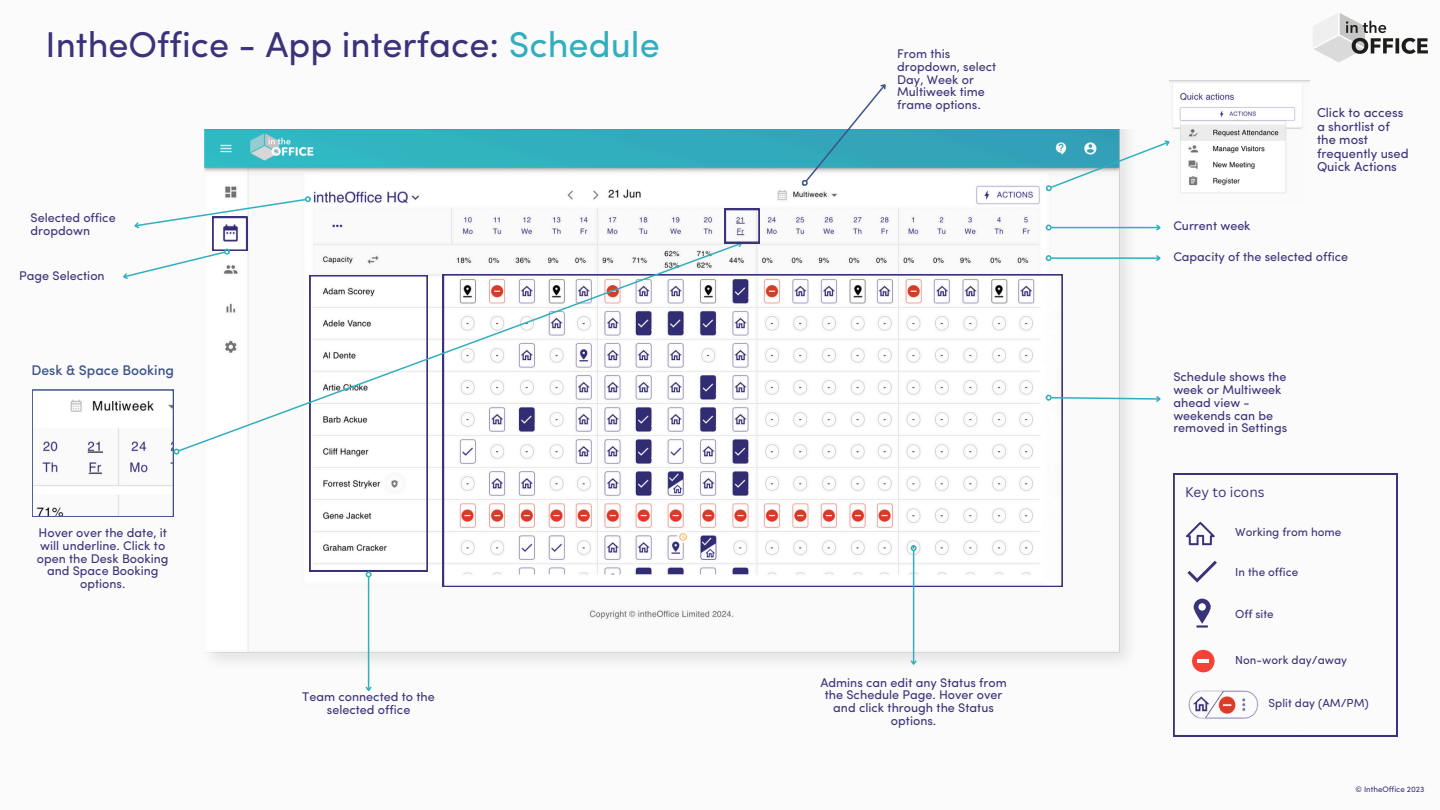
<style>
.page{position:relative;width:1440px;height:810px;background:#fbfbfb}
.page>*{position:absolute;margin:0;border:0;box-sizing:border-box;transform-origin:0 0}
.t1{font:36px "Sofia Pro";color:#3a3379}
.t2{font:500 14px "Sofia Pro";color:#3d538a}
.t3{font:13.6px "Canva Sans";color:#3a3379}
.t4{font:12.9px/13.5px "Sofia Pro";color:#3a3379}
.t5{font:12.6px/12.8px "Sofia Pro";color:#3a3379}
.t6{font:11.7px "Sofia Pro";color:#3a3379}
.t7{font:8px "Sofia Pro";color:#3a3379}
.s1{color:#32afbf}
</style>
<div class="page">
<svg style="left:1313px;top:13px;width:115px;height:49px"></svg>
<img style="left:204px;top:130px;width:935px;height:542px">
<hr style="left:1051px;top:227px;width:109px;height:1px;background:#32afbf">
<svg style="left:1046px;top:225px;width:6px;height:6px"></svg>
<svg style="left:1155px;top:224px;width:6px;height:7px"></svg>
<hr style="left:1051px;top:257px;width:109px;height:2px;background:#32afbf">
<svg style="left:1046px;top:255px;width:6px;height:6px"></svg>
<svg style="left:1155px;top:255px;width:6px;height:6px"></svg>
<hr style="left:368px;top:577px;width:1px;height:113px;background:#32afbf">
<svg style="left:365px;top:685px;width:7px;height:7px"></svg>
<img style="left:1170px;top:81px;width:139px;height:112px">
<svg style="left:1044px;top:137px;width:129px;height:56px"></svg>
<svg style="left:443px;top:274px;width:620px;height:313px"></svg>
<svg style="left:1046px;top:395px;width:115px;height:8px"></svg>
<svg style="left:1173px;top:473px;width:225px;height:263px"></svg>
<svg style="left:1187px;top:561px;width:30px;height:21px"></svg>
<svg style="left:1194px;top:599px;width:17px;height:29px"></svg>
<svg style="left:1186px;top:522px;width:29px;height:23px"></svg>
<img style="left:1185px;top:687px;width:77px;height:34px">
<div style="left:1192px;top:650px;width:23px;height:22px;background:#f44336;border-radius:50%"></div>
<hr style="left:1197px;top:659px;width:12px;height:4px;background:#fff">
<svg style="left:428px;top:241px;width:315px;height:212px"></svg>
<svg style="left:32px;top:196px;width:396px;height:381px"></svg>
<svg style="left:799px;top:84px;width:91px;height:104px"></svg>
<svg style="left:725px;top:209px;width:35px;height:40px"></svg>
<hr style="left:913px;top:551px;width:1px;height:113px;background:#32afbf">
<svg style="left:911px;top:545px;width:6px;height:6px"></svg>
<svg style="left:909px;top:659px;width:9px;height:8px"></svg>
<h4 class="t1" style="left:46px;top:30px;width:616px">IntheOffice - App interface: <span class="s1">Schedule</span></h4>
<h4 class="t5" style="left:31px;top:213px;width:87px">Selected office dropdown</h4>
<p class="t5" style="left:19px;top:270px;width:87px">Page Selection</p>
<p class="t2" style="left:31px;top:364px;width:144px">Desk &amp; Space Booking</p>
<h4 class="t5" style="left:37px;top:528px;width:133px;text-align:center">Hover over the date, it will underline. Click to open the Desk Booking and Space Booking options.</h4>
<h4 class="t5" style="left:302px;top:691px;width:134px;text-align:center">Team connected to the selected office</h4>
<h3 class="t5" style="left:897px;top:49px;width:101px">From this dropdown, select<br>Day, Week or<br>Multiweek time frame options.</h3>
<p class="t5" style="left:820px;top:677px;width:188px;text-align:center">Admins can edit any Status from the Schedule Page. Hover over and click through the Status options.</p>
<p class="t4" style="left:1317px;top:107px;width:93px">Click to access a shortlist of the most frequently used<br>Quick Actions</p>
<h3 class="t5" style="left:1173px;top:220px;width:79px">Current week</h3>
<h4 class="t5" style="left:1173px;top:251px;width:176px">Capacity of the selected office</h4>
<p class="t5" style="left:1173px;top:372px;width:115px">Schedule shows the week or Multiweek ahead view - weekends can be removed in Settings</p>
<p class="t3" style="left:1185px;top:482px;width:81px">Key to icons</p>
<p class="t6" style="left:1235px;top:528px;width:108px">Working from home</p>
<h4 class="t6" style="left:1235px;top:567px;width:65px">In the office</h4>
<h4 class="t6" style="left:1235px;top:609px;width:40px">Off site</h4>
<h2 class="t6" style="left:1235px;top:655px;width:113px">Non-work day/away</h2>
<p class="t6" style="left:1269px;top:698px;width:102px">Split day (AM/PM)</p>
<h4 class="t7" style="left:1356px;top:786px;width:70px">© IntheOffice 2023</h4>
</div>
